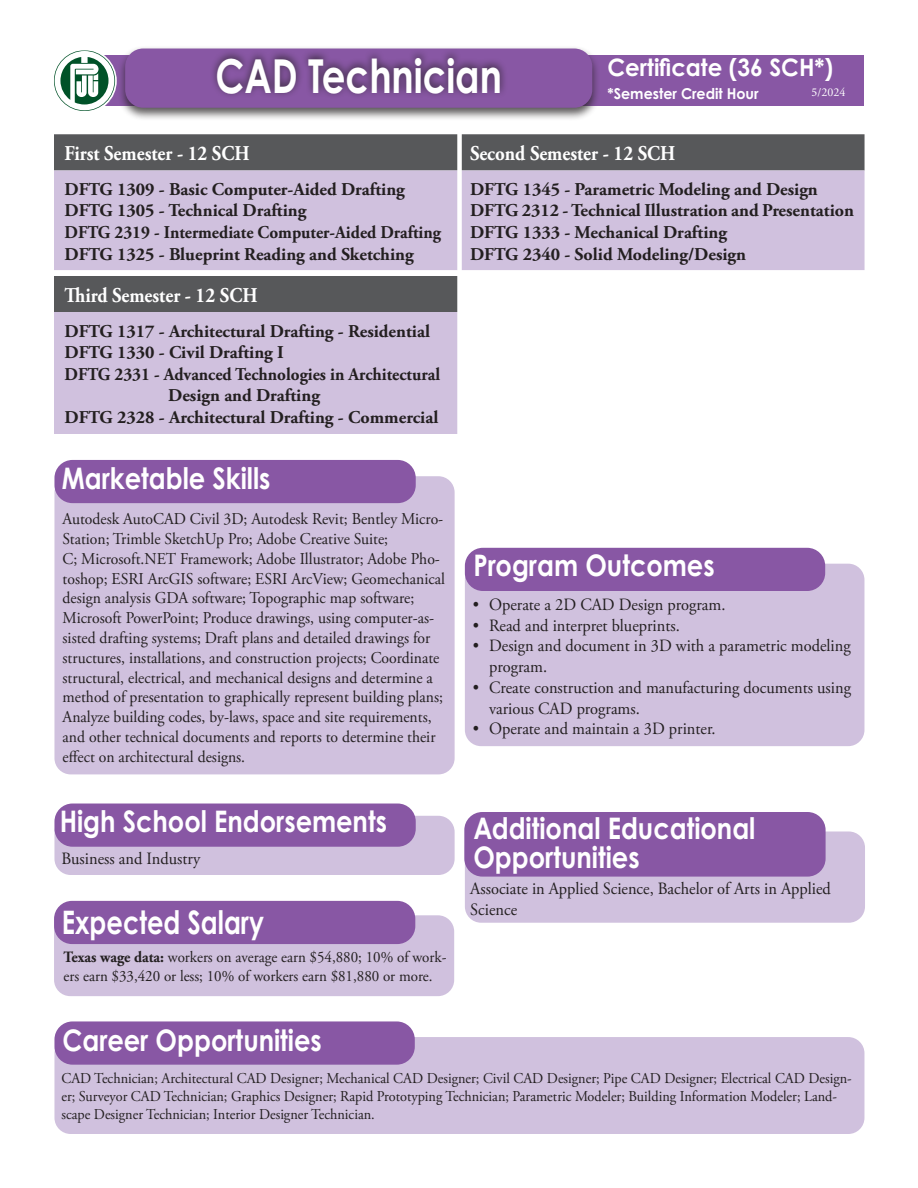
<style>
.page{position:relative;width:918px;height:1188px;background:#fff}
.page>*{position:absolute;margin:0;border:0;box-sizing:border-box;transform-origin:0 0}
.t1{font:700 46.8px "Century Gothic Pro";color:#fff;scale:.79 1}
.t2{font:700 32.4px "Century Gothic Pro";color:#fff;scale:.79 1}
.t3{font:700 29.7px/29.4px "Century Gothic Pro";color:#fff;scale:.86 1}
.t4{font:700 24px "Century Gothic Pro";color:#fff;scale:.95 1}
.t5{font:700 21px "Adobe Garamond Pro";color:#fff;scale:.9 1}
.t6{font:700 18px/21.6px "Adobe Garamond Pro";color:#231f20}
.t7{font:700 18px "Adobe Garamond Pro";color:#231f20;scale:.95 1}
.t8{font:17.25px/20.7px "Adobe Garamond Pro";color:#231f20;scale:.95 1}
.t9{font:16.5px/19.8px "Adobe Garamond Pro";color:#231f20;scale:.95 1}
.t10{font:15.75px/18.9px "Adobe Garamond Pro";color:#231f20;scale:.95 1}
.t11{font:15px/18px "Adobe Garamond Pro";color:#231f20;scale:.95 1}
.t12{font:700 15px "Century Gothic Pro";color:#fff;scale:.95 1}
.t13{font:12px "Adobe Garamond Pro";color:#fff}
.s1{font-family:"Minion Pro"}
.s2{font-weight:700}
</style>
<div class="page">
<div style="left:54px;top:134px;width:811px;height:37px;background:#57585a"></div>
<div style="left:54px;top:171px;width:811px;height:99px;background:#d0c1de"></div>
<div style="left:54px;top:276px;width:406px;height:36px;background:#57585a"></div>
<div style="left:54px;top:312px;width:406px;height:122px;background:#d0c1de"></div>
<div style="left:457px;top:134px;width:5px;height:303px;background:#fff"></div>
<div style="left:54px;top:476px;width:401px;height:298px;background:#d0c1de;border-radius:16px"></div>
<div style="left:465px;top:564px;width:399px;height:182px;background:#d0c1de;border-radius:16px"></div>
<div style="left:54px;top:1037px;width:810px;height:97px;background:#d0c1de;border-radius:16px"></div>
<div style="left:465px;top:548px;width:360px;height:43px;background:#8857a4;border-radius:18px"></div>
<div style="left:54px;top:1021px;width:361px;height:44px;background:#8857a4;border-radius:18px"></div>
<div style="left:54px;top:460px;width:362px;height:43px;background:#8857a4;border-radius:18px"></div>
<div style="left:54px;top:816px;width:401px;height:59px;background:#d0c1de;border-radius:16px"></div>
<div style="left:54px;top:915px;width:400px;height:81px;background:#d0c1de;border-radius:16px"></div>
<div style="left:54px;top:901px;width:361px;height:43px;background:#8857a4;border-radius:18px"></div>
<div style="left:54px;top:804px;width:362px;height:43px;background:#8857a4;border-radius:18px"></div>
<div style="left:465px;top:831px;width:400px;height:92px;background:#d0c1de;border-radius:16px"></div>
<div style="left:464px;top:812px;width:362px;height:65px;background:#8857a4;border-radius:18px"></div>
<div style="left:88px;top:55px;width:776px;height:51px;background:#8857a4"></div>
<div style="left:117px;top:46px;width:484px;height:75px;background:#231f20;opacity:.75"></div>
<div style="left:125px;top:49px;width:467px;height:59px;background:#8857a4;border-radius:18px"></div>
<div style="left:209px;top:48px;width:299px;height:52px;background:#231f20;opacity:.75"></div>
<svg style="left:52px;top:49px;width:65px;height:64px"></svg>
<svg style="left:54px;top:50px;width:61px;height:61px"></svg>
<h1 class="t1" style="left:216px;top:47px;width:364px">CAD Technician</h1>
<h3 class="t4" style="left:608px;top:53px;width:239px">Certificate (36 SCH*)</h3>
<p class="t12" style="left:608px;top:84px;width:161px">*Semester Credit Hour</p>
<p class="t13" style="left:812px;top:85px;width:35px"><span class="s1">5/</span>2024</p>
<p class="t5" style="left:64px;top:141px;width:207px">First Semester - 12 SCH</p>
<p class="t5" style="left:470px;top:141px;width:230px">Second Semester - 12 SCH</p>
<p class="t6" style="left:64px;top:179px;width:378px">DFTG 1309 - Basic Computer-Aided Drafting DFTG 1305 - Technical Drafting<br>DFTG 2319 - Intermediate Computer-Aided Drafting DFTG 1325 - Blueprint Reading and Sketching</p>
<p class="t6" style="left:470px;top:179px;width:386px">DFTG 1345 - Parametric Modeling and Design DFTG 2312 - Technical Illustration and Presentation DFTG 1333 - Mechanical Drafting<br>DFTG 2340 - Solid Modeling/Design</p>
<p class="t5" style="left:64px;top:283px;width:216px">Third Semester - 12 SCH</p>
<p class="t6" style="left:64px;top:320px;width:367px">DFTG 1317 - Architectural Drafting - Residential</p>
<p class="t6" style="left:64px;top:342px;width:221px">DFTG 1330 - Civil Drafting I</p>
<p class="t7" style="left:64px;top:364px;width:397px">DFTG 2331 - Advanced Technologies in Architectural</p>
<p class="t6" style="left:168px;top:385px;width:153px">Design and Drafting</p>
<p class="t6" style="left:64px;top:407px;width:375px">DFTG 2328 - Architectural Drafting - Commercial</p>
<h3 class="t3" style="left:62px;top:463px;width:244px">Marketable Skills</h3>
<p class="t9" style="left:63px;top:510px;width:404px">Autodesk AutoCAD Civil 3D; Autodesk Revit; Bentley Micro-Station; Trimble SketchUp Pro; Adobe Creative Suite;<br>C; Microsoft.NET Framework; Adobe Illustrator; Adobe Pho&shy;toshop; ESRI ArcGIS software; ESRI ArcView; Geomechanical design analysis GDA software; Topographic map software; Microsoft PowerPoint; Produce drawings, using computer-as&shy;sisted drafting systems; Draft plans and detailed drawings for structures, installations, and construction projects; Coordinate structural, electrical, and mechanical designs and determine a method of presentation to graphically represent building plans; Analyze building codes, by-laws, space and site requirements, and other technical documents and reports to determine their effect on architectural designs.</p>
<h3 class="t3" style="left:474px;top:550px;width:282px">Program Outcomes</h3>
<p class="t8" style="left:473px;top:595px;width:267px">• Operate a 2D CAD Design program.</p>
<p class="t8" style="left:473px;top:616px;width:219px">• Read and interpret blueprints.</p>
<p class="t8" style="left:489px;top:636px;width:382px;text-indent:-16px">• Design and document in 3D with a parametric modeling program.</p>
<p class="t8" style="left:489px;top:678px;width:382px;text-indent:-16px">• Create construction and manufacturing documents using various CAD programs.</p>
<p class="t8" style="left:473px;top:719px;width:257px">• Operate and maintain a 3D printer.</p>
<h3 class="t3" style="left:60px;top:806px;width:382px">High School Endorsements</h3>
<h3 class="t3" style="left:473px;top:813px;width:329px">Additional Educational<br>Opportunities</h3>
<p class="t8" style="left:61px;top:849px;width:148px">Business and Industry</p>
<h2 class="t2" style="left:62px;top:902px;width:257px">Expected Salary</h2>
<p class="t10" style="left:64px;top:948px;width:404px"><span class="s2">Texas wage data:</span> workers on average earn $54,880; 10% of work&shy;ers earn $33,420 or less; 10% of workers earn $81,880 or more.</p>
<h3 class="t3" style="left:62px;top:1026px;width:303px">Career Opportunities</h3>
<p class="t8" style="left:470px;top:879px;width:381px">Associate in Applied Science, Bachelor of Arts in Applied<br>Science</p>
<p class="t11" style="left:61px;top:1070px;width:833px">CAD Technician; Architectural CAD Designer; Mechanical CAD Designer; Civil CAD Designer; Pipe CAD Designer; Electrical CAD Design&shy;er; Surveyor CAD Technician; Graphics Designer; Rapid Prototyping Technician; Parametric Modeler; Building Information Modeler; Land&shy;scape Designer Technician; Interior Designer Technician.</p>
</div>
